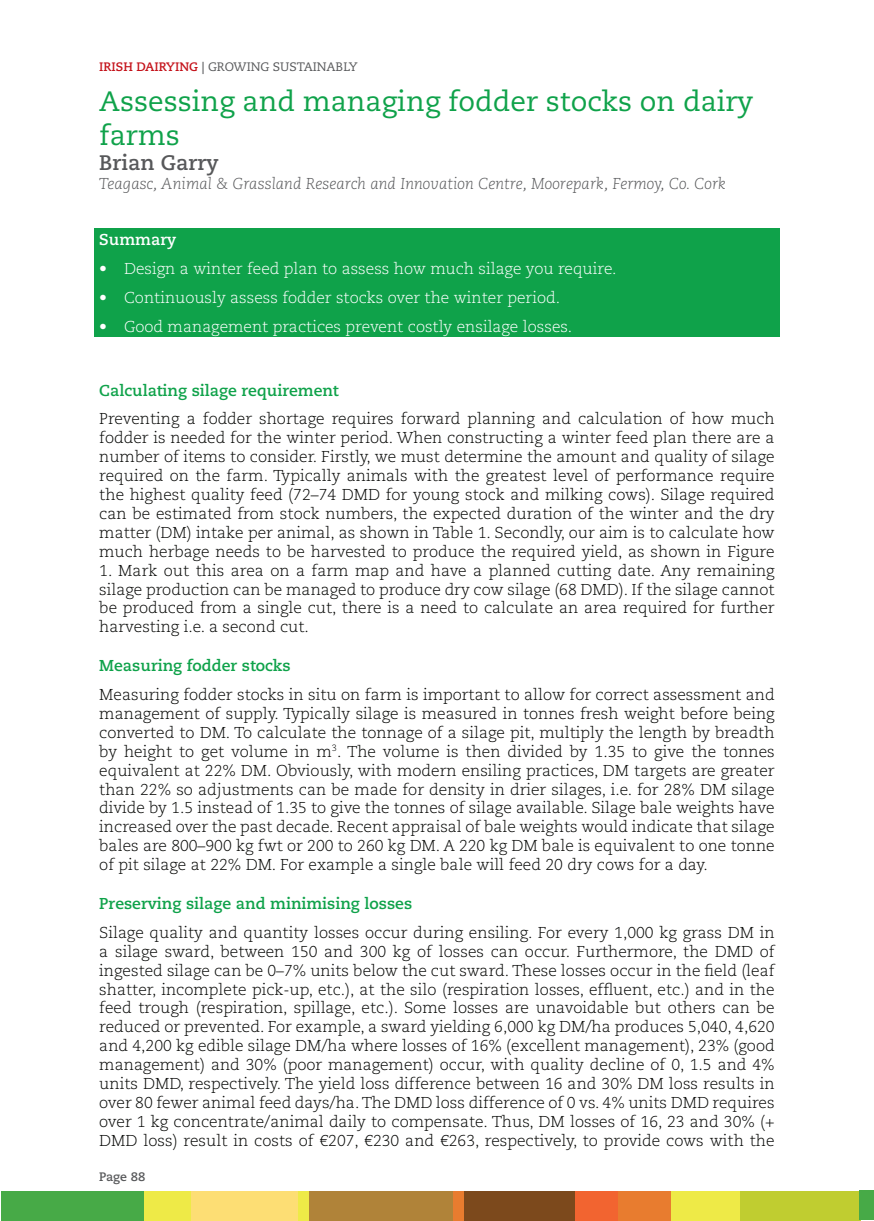
<style>
.page{position:relative;width:874px;height:1221px;background:#fff}
.page>*{position:absolute;margin:0;border:0;box-sizing:border-box;transform-origin:0 0}
.t1{font:28px/33.6px "Caecilia LT Std";color:#0fa24a}
.t2{font:700 21px "Caecilia LT Std";color:#57585a}
.t3{font:300 15.75px/18.9px "Caecilia LT Std";color:#040503;text-align:justify}
.t4{font:300 15.75px "Caecilia LT Std";color:#fff}
.t5{font:700 15.75px "Caecilia LT Std";color:#0fa24a}
.t6{font:italic 300 15.75px "Caecilia LT Std";color:#57585a}
.t7{font:700 15.75px "Caecilia LT Std";color:#fff}
.t8{font:12.25px "Caecilia LT Std";color:#57585a}
.t9{font:700 12.25px "Caecilia LT Std";letter-spacing:-.005em;color:#57585a}
.s1{font-weight:700;color:#c4121a}
.s2{font-weight:700}
</style>
<div class="page">
<div style="left:1px;top:1191px;width:143px;height:29px;background:#47aa47"></div>
<div style="left:191px;top:1191px;width:108px;height:29px;background:#fdde74"></div>
<div style="left:144px;top:1191px;width:47px;height:29px;background:#eeea47"></div>
<div style="left:308px;top:1191px;width:145px;height:29px;background:#b08339"></div>
<div style="left:298px;top:1191px;width:11px;height:29px;background:#eeea47"></div>
<div style="left:463px;top:1191px;width:111px;height:29px;background:#7c491c"></div>
<div style="left:453px;top:1191px;width:10px;height:29px;background:#e87c2f"></div>
<div style="left:617px;top:1191px;width:54px;height:29px;background:#e87c2f"></div>
<div style="left:574px;top:1191px;width:43px;height:29px;background:#f26430"></div>
<div style="left:738px;top:1191px;width:122px;height:29px;background:#c0cd30"></div>
<div style="left:670px;top:1191px;width:69px;height:29px;background:#eeea47"></div>
<div style="left:858px;top:1190px;width:15px;height:29px;background:#47aa47"></div>
<div style="left:94px;top:228px;width:685px;height:109px;background:#0fa24a"></div>
<p class="t8" style="left:99px;top:59px;width:260px"><span class="s1">IRISH DAIRYING</span> <span class="s2">|</span> GROWING SUSTAINABLY</p>
<h1 class="t1" style="left:99px;top:85px;width:655px">Assessing and managing fodder stocks on dairy farms</h1>
<h2 class="t2" style="left:99px;top:150px;width:121px">Brian Garry</h2>
<p class="t6" style="left:99px;top:174px;width:628px">Teagasc, Animal &amp; Grassland Research and Innovation Centre, Moorepark, Fermoy, Co. Cork</p>
<p class="t7" style="left:99px;top:231px;width:79px">Summary</p>
<p class="t4" style="left:99px;top:260px;width:518px">• Design a winter feed plan to assess how much silage you require.</p>
<p class="t4" style="left:99px;top:289px;width:462px">• Continuously assess fodder stocks over the winter period.</p>
<p class="t4" style="left:99px;top:317px;width:474px">• Good management practices prevent costly ensilage losses.</p>
<p class="t5" style="left:99px;top:381px;width:241px">Calculating silage requirement</p>
<p class="t3" style="left:99px;top:410px;width:676px">Preventing a fodder shortage requires forward planning and calculation of how much fodder is needed for the winter period. When constructing a winter feed plan there are a number of items to consider. Firstly, we must determine the amount and quality of silage required on the farm. Typically animals with the greatest level of performance require the highest quality feed (72–74 DMD for young stock and milking cows). Silage required can be estimated from stock numbers, the expected duration of the winter and the dry matter (DM) intake per animal, as shown in Table 1. Secondly, our aim is to calculate how much herbage needs to be harvested to produce the required yield, as shown in Figure</p>
<p class="t3" style="left:99px;top:561px;width:676px">1. Mark out this area on a farm map and have a planned cutting date. Any remaining silage production can be managed to produce dry cow silage (68 DMD). If the silage cannot be produced from a single cut, there is a need to calculate an area required for further harvesting i.e. a second cut.</p>
<p class="t5" style="left:99px;top:656px;width:193px">Measuring fodder stocks</p>
<p class="t3" style="left:99px;top:685px;width:676px">Measuring fodder stocks in situ on farm is important to allow for correct assessment and management of supply. Typically silage is measured in tonnes fresh weight before being converted to DM. To calculate the tonnage of a silage pit, multiply the length by breadth by height to get volume in m<sup>3</sup>. The volume is then divided by 1.35 to give the tonnes equivalent at 22% DM. Obviously, with modern ensiling practices, DM targets are greater than 22% so adjustments can be made for density in drier silages, i.e. for 28% DM silage divide by 1.5 instead of 1.35 to give the tonnes of silage available. Silage bale weights have increased over the past decade. Recent appraisal of bale weights would indicate that silage bales are 800–900 kg fwt or 200 to 260 kg DM. A 220 kg DM bale is equivalent to one tonne of pit silage at 22% DM. For example a single bale will feed 20 dry cows for a day.</p>
<p class="t5" style="left:99px;top:894px;width:314px">Preserving silage and minimising losses</p>
<p class="t3" style="left:99px;top:923px;width:676px">Silage quality and quantity losses occur during ensiling. For every 1,000 kg grass DM in a silage sward, between 150 and 300 kg of losses can occur. Furthermore, the DMD of ingested silage can be 0–7% units below the cut sward. These losses occur in the field (leaf shatter, incomplete pick-up, etc.), at the silo (respiration losses, effluent, etc.) and in the feed trough (respiration, spillage, etc.). Some losses are unavoidable but others can be reduced or prevented. For example, a sward yielding 6,000 kg DM/ha produces 5,040, 4,620 and 4,200 kg edible silage DM/ha where losses of 16% (excellent management), 23% (good management) and 30% (poor management) occur, with quality decline of 0, 1.5 and 4% units DMD, respectively. The yield loss difference between 16 and 30% DM loss results in over 80 fewer animal feed days/ha. The DMD loss difference of 0 vs. 4% units DMD requires over 1 kg concentrate/animal daily to compensate. Thus, DM losses of 16, 23 and 30% (+ DMD loss) result in costs of €207, €230 and €263, respectively, to provide cows with the</p>
<p class="t9" style="left:99px;top:1169px;width:47px">Page 88</p>
</div>
